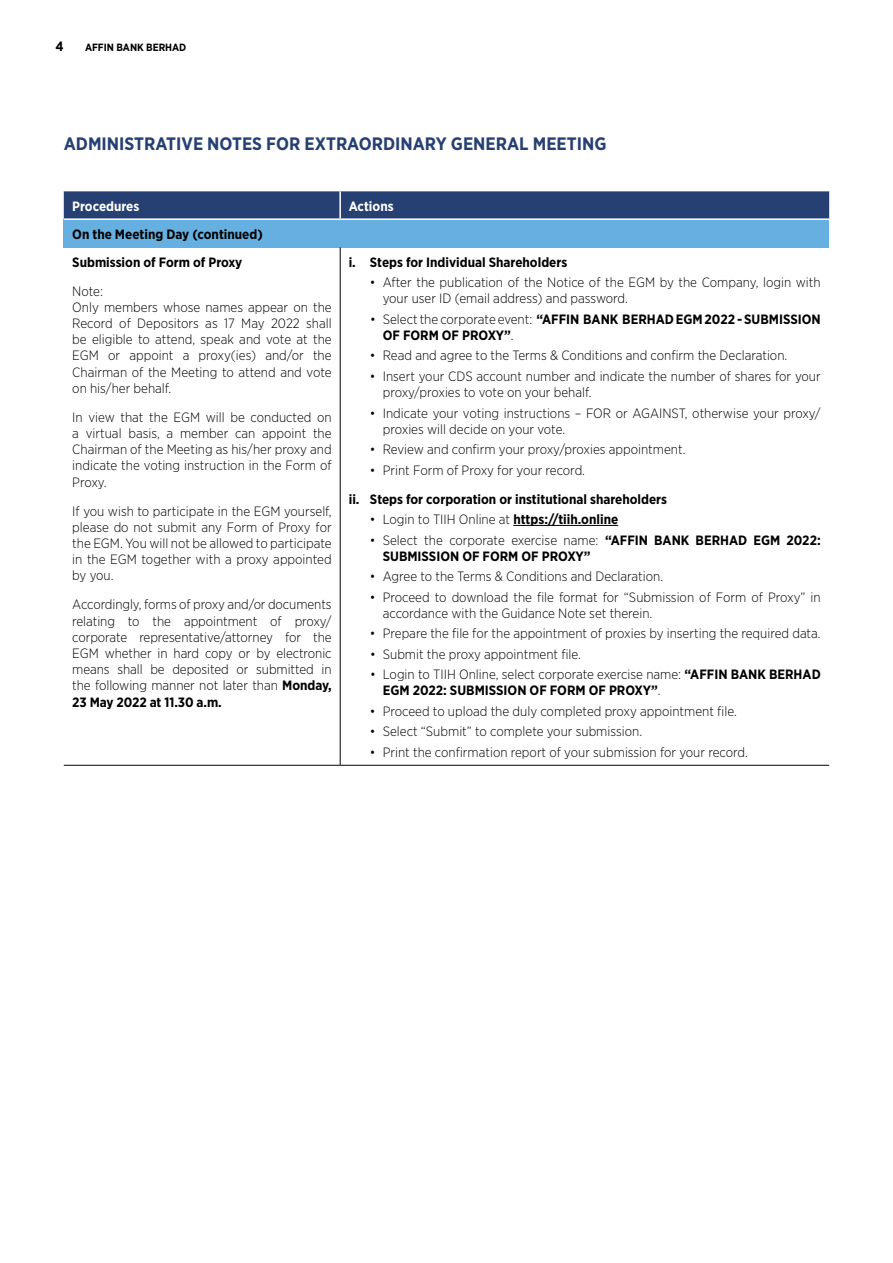
<style>
.page{position:relative;width:893px;height:1263px;background:#fff}
.page>*{position:absolute;margin:0;border:0;box-sizing:border-box;transform-origin:0 0}
.t1{font:700 18px "Gotham Narrow";color:#264073}
.t2{font:300 13.5px/16.2px "Gotham Narrow";color:#000}
.t3{font:700 13.5px/16.2px "Gotham Narrow";color:#000}
.t4{font:700 13.5px "Gotham Narrow";color:#fff}
.t5{font:700 10.5px "Gotham Narrow";color:#000}
.s1{font-weight:700}
.s2{font-weight:300}
</style>
<div class="page">
<div style="left:64px;top:191px;width:765px;height:27px;background:#264073"></div>
<div style="left:64px;top:219px;width:765px;height:28px;background:#65b0e0"></div>
<hr style="left:64px;top:765px;width:276px;height:1px;background:#000">
<hr style="left:340px;top:765px;width:489px;height:1px;background:#000">
<hr style="left:340px;top:247px;width:1px;height:518px;background:#000">
<hr style="left:64px;top:218px;width:276px;height:2px;background:#fff">
<hr style="left:340px;top:218px;width:489px;height:2px;background:#fff">
<hr style="left:339px;top:191px;width:2px;height:27px;background:#fff">
<hr style="left:513px;top:525px;width:105px;height:1px;background:#000">
<p class="t3" style="left:56px;top:38px;width:10px">4</p>
<p class="t5" style="left:85px;top:41px;width:103px">AFFIN BANK BERHAD</p>
<h1 class="t1" style="left:64px;top:133px;width:544px">ADMINISTRATIVE NOTES FOR EXTRAORDINARY GENERAL MEETING</h1>
<p class="t4" style="left:72px;top:197px;width:69px">Procedures</p>
<p class="t4" style="left:349px;top:197px;width:46px">Actions</p>
<p class="t3" style="left:72px;top:220px;width:192px;line-height:27.8px">On the Meeting Day (continued)<br>Submission of Form of Proxy</p>
<p class="t2" style="left:72px;top:282px;width:261px">Note:<br>Only members whose names appear on the<br>Record of Depositors as 17 May 2022 shall be eligible to attend, speak and vote at the<br>EGM or appoint a proxy(ies) and/or the<br>Chairman of the Meeting to attend and vote on his/her behalf.</p>
<p class="t2" style="left:72px;top:409px;width:261px;text-align:justify">In view that the EGM will be conducted on a virtual basis, a member can appoint the Chairman of the Meeting as his/her proxy and indicate the voting instruction in the Form of Proxy.</p>
<p class="t2" style="left:72px;top:502px;width:261px;text-align:justify">If you wish to participate in the EGM yourself, please do not submit any Form of Proxy for the EGM. You will not be allowed to participate in the EGM together with a proxy appointed by you.</p>
<p class="t2" style="left:72px;top:596px;width:261px;text-align:justify">Accordingly, forms of proxy and/or documents relating to the appointment of proxy/ corporate representative/attorney for the EGM whether in hard copy or by electronic means shall be deposited or submitted in the following manner not later than <span class="s1">Monday, 23 May 2022 at 11.30 a.m.</span></p>
<p class="t3" style="left:349px;top:254px;width:220px">i. Steps for Individual Shareholders</p>
<p class="t2" style="left:383px;top:274px;width:439px;text-indent:-13px">• After the publication of the Notice of the EGM by the Company, login with your user ID (email address) and password.</p>
<p class="t3" style="left:383px;top:311px;width:439px;text-indent:-13px"><span class="s2">• Selectthe corporate event:</span> “AFFIN BANK BERHAD EGM 2022 - SUBMISSION<br>OF FORM OF PROXY”<span class="s2">.</span></p>
<p class="t2" style="left:370px;top:347px;width:419px">• Read and agree to the Terms &amp; Conditions and confirm the Declaration.</p>
<p class="t2" style="left:383px;top:368px;width:439px;text-indent:-13px">• Insert your CDS account number and indicate the number of shares for your proxy/proxies to vote on your behalf.</p>
<p class="t2" style="left:383px;top:404px;width:439px;text-indent:-13px">• Indicate your voting instructions – FOR or AGAINST, otherwise your proxy/ proxies will decide on your vote.</p>
<p class="t2" style="left:370px;top:441px;width:317px">• Review and confirm your proxy/proxies appointment.</p>
<p class="t2" style="left:370px;top:461px;width:217px">• Print Form of Proxy for your record.</p>
<p class="t3" style="left:349px;top:491px;width:320px">ii. Steps for corporation or institutional shareholders</p>
<p class="t2" style="left:370px;top:511px;width:250px">• Login to TIIH Online at <span class="s1">https://tiih.online</span></p>
<p class="t3" style="left:383px;top:532px;width:439px;text-indent:-13px"><span class="s2">• Select the corporate exercise name:</span> “AFFIN BANK BERHAD EGM 2022:<br>SUBMISSION OF FORM OF PROXY”</p>
<p class="t2" style="left:370px;top:568px;width:295px">• Agree to the Terms &amp; Conditions and Declaration.</p>
<p class="t2" style="left:383px;top:588px;width:439px;text-indent:-13px">• Proceed to download the file format for “Submission of Form of Proxy” in accordance with the Guidance Note set therein.</p>
<p class="t2" style="left:370px;top:625px;width:452px">• Prepare the file for the appointment of proxies by inserting the required data.</p>
<p class="t2" style="left:370px;top:646px;width:212px">• Submit the proxy appointment file.</p>
<p class="t2" style="left:383px;top:666px;width:439px;text-indent:-13px">• Login to TIIH Online, select corporate exercise name: <span class="s1">“AFFIN BANK BERHAD<br>EGM 2022: SUBMISSION OF FORM OF PROXY”</span>.</p>
<p class="t2" style="left:370px;top:703px;width:368px">• Proceed to upload the duly completed proxy appointment file.</p>
<p class="t2" style="left:370px;top:723px;width:274px">• Select “Submit” to complete your submission.</p>
<p class="t2" style="left:370px;top:744px;width:379px">• Print the confirmation report of your submission for your record.</p>
</div>
